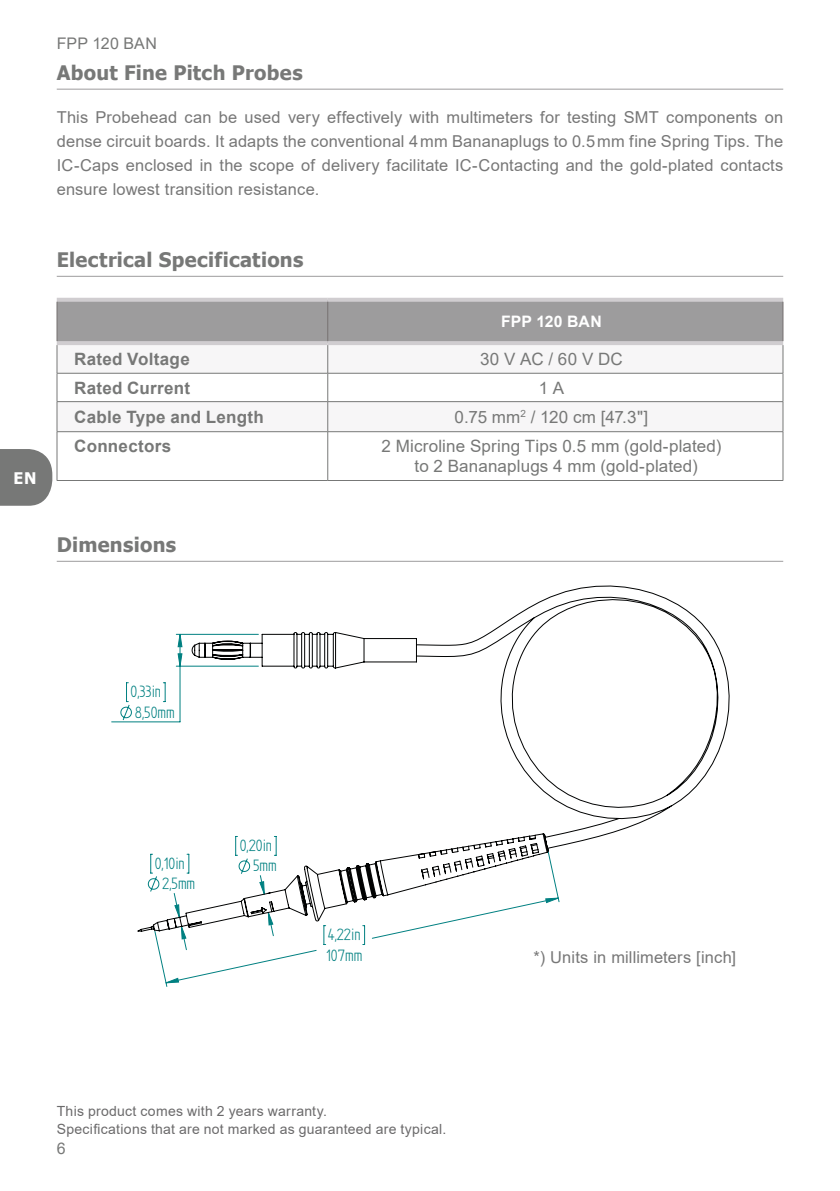
<style>
.page{position:relative;width:840px;height:1191px;background:#fff}
.page>*{position:absolute;margin:0;border:0;box-sizing:border-box;transform-origin:0 0}
.t1{font:700 20px "Tahoma";letter-spacing:.015em;color:#777877}
.t2{font:18.4px/20.2px "Solid Edge ISOCE";color:#008081}
.t3{font:17px/20.4px "Arial";letter-spacing:.01em;color:#777877;text-align:center}
.t4{font:700 17px "Arial";letter-spacing:.015em;color:#777877}
.t5{font:16.4px/24px "Arial";letter-spacing:.01em;color:#777;text-align:justify}
.t6{font:16px "Arial";letter-spacing:.01em;color:#777877}
.t7{font:700 16px "Tahoma";color:#fff}
.t8{font:700 15.8px "Arial";letter-spacing:.005em;color:#fff}
.t9{font:14px "Arial";letter-spacing:.02em;color:#6b6a6b}
</style>
<div class="page">
<hr style="left:57px;top:89px;width:725px;height:1px;background:#9d9c9d">
<hr style="left:57px;top:561px;width:725px;height:1px;background:#9d9c9d">
<svg style="left:137px;top:585px;width:592px;height:353px"></svg>
<hr style="left:57px;top:276px;width:725px;height:1px;background:#9d9c9d">
<hr style="left:57px;top:298px;width:270px;height:4px;background:#d0cdd0">
<hr style="left:327px;top:298px;width:455px;height:4px;background:#d0cdd0">
<svg style="left:0;top:300px;width:783px;height:206px"></svg>
<hr style="left:57px;top:431px;width:270px;height:1px;background:#777877">
<hr style="left:57px;top:432px;width:1px;height:48px;background:#777877">
<hr style="left:327px;top:431px;width:455px;height:1px;background:#777877">
<hr style="left:327px;top:432px;width:1px;height:48px;background:#777877">
<hr style="left:782px;top:432px;width:1px;height:48px;background:#777877">
<hr style="left:57px;top:480px;width:270px;height:1px;background:#777877">
<hr style="left:327px;top:480px;width:455px;height:1px;background:#777877">
<hr style="left:57px;top:401px;width:270px;height:1px;background:#777877">
<hr style="left:327px;top:401px;width:455px;height:1px;background:#777877">
<p class="t6" style="left:57px;top:32px;width:102px">FPP 120 BAN</p>
<p class="t1" style="left:57px;top:59px;width:247px">About Fine Pitch Probes</p>
<p class="t5" style="left:57px;top:106px;width:727px">This Probehead can be used very effectively with multimeters for testing SMT components on dense circuit boards. It adapts the conventional 4mm Bananaplugs to 0.5mm fine Spring Tips. The IC-Caps enclosed in the scope of delivery facilitate IC-Contacting and the gold-plated contacts ensure lowest transition resistance.</p>
<p class="t7" style="left:14px;top:466px;width:24px">EN</p>
<p class="t1" style="left:57px;top:246px;width:248px">Electrical Specifications</p>
<p class="t8" style="left:501px;top:310px;width:102px">FPP 120 BAN</p>
<p class="t4" style="left:74px;top:347px;width:117px">Rated Voltage</p>
<p class="t3" style="left:480px;top:349px;width:144px">30 V AC / 60 V DC</p>
<p class="t4" style="left:74px;top:376px;width:117px">Rated Current</p>
<p class="t3" style="left:538px;top:377px;width:27px">1 A</p>
<p class="t4" style="left:74px;top:405px;width:191px">Cable Type and Length</p>
<p class="t3" style="left:454px;top:406px;width:195px">0.75 mm<sup>2</sup> / 120 cm [47.3"]</p>
<p class="t4" style="left:74px;top:434px;width:98px">Connectors</p>
<p class="t3" style="left:381px;top:436px;width:341px">2 Microline Spring Tips 0.5 mm (gold-plated) to 2 Bananaplugs 4 mm (gold-plated)</p>
<p class="t1" style="left:57px;top:531px;width:121px">Dimensions</p>
<p class="t2" style="left:130px;top:682px;width:46px">0,33in<br>8,50mm</p>
<p class="t2" style="left:239px;top:835px;width:34px">0,20in</p>
<p class="t2" style="left:155px;top:853px;width:31px">0,10in</p>
<p class="t2" style="left:253px;top:855px;width:25px">5mm</p>
<p class="t2" style="left:162px;top:873px;width:34px">2,5mm</p>
<p class="t2" style="left:326px;top:924px;width:38px">4,22in<br>107mm</p>
<p class="t5" style="left:533px;top:945px;width:204px">*) Units in millimeters [inch]</p>
<p class="t9" style="left:57px;top:1101px;width:272px">This product comes with 2 years warranty.</p>
<p class="t9" style="left:57px;top:1119px;width:391px">Specifications that are not marked as guaranteed are typical.</p>
<p class="t6" style="left:57px;top:1137px;width:10px">6</p>
</div>
